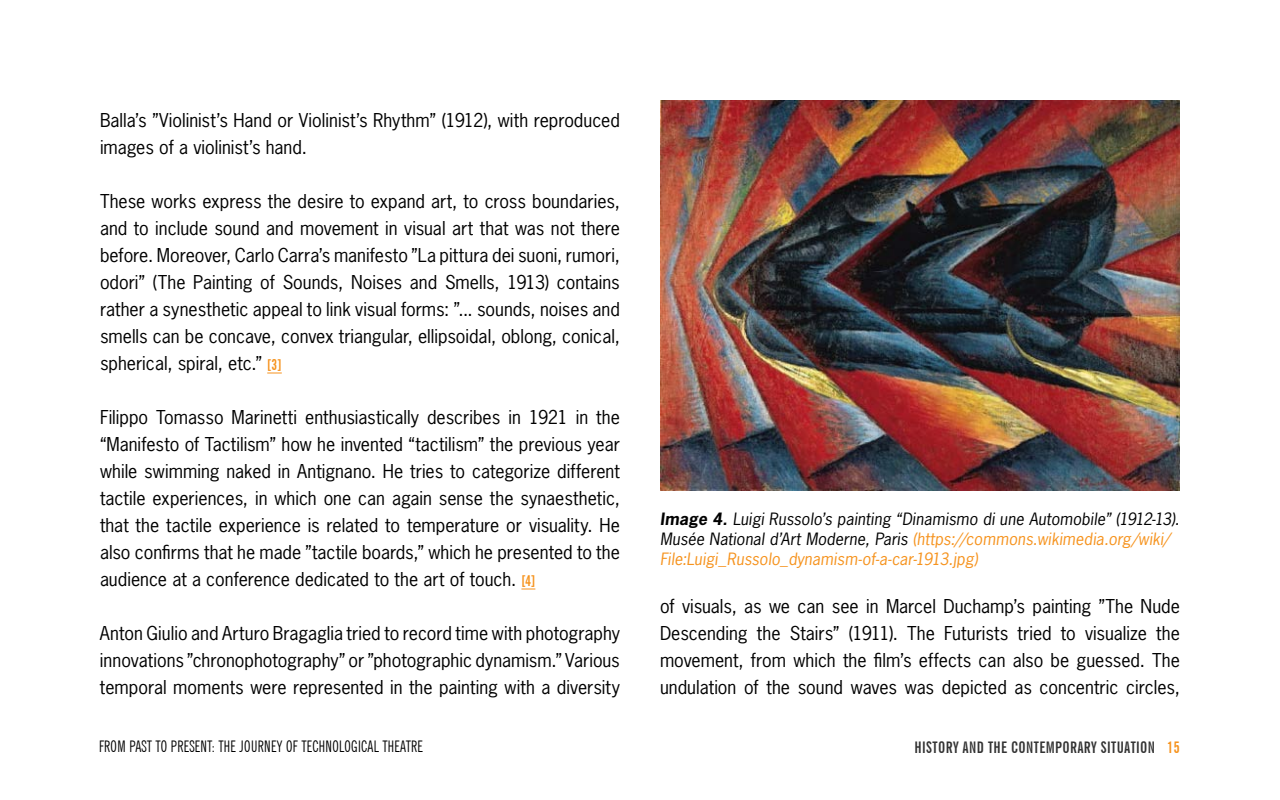
<style>
.page{position:relative;width:1280px;height:800px;background:#fff}
.page>*{position:absolute;margin:0;border:0;box-sizing:border-box;transform-origin:0 0}
.Leipäteksti_opas{font:18px/27px "News Gothic Std";color:#000;text-align:justify}
.Kuvateksti{font:italic 16px/20px "News Gothic Std";letter-spacing:.01em;color:#000}
.t1{font:extra-condensed 16px "News Gothic BT";letter-spacing:.025em;color:#000}
.t2{font:700 extra-condensed 16px "News Gothic BT";color:#333}
.t3{font:700 extra-condensed 16px "News Gothic BT";color:#f6931e}
.s1{font-family:"News Gothic BT";font-weight:700;font-stretch:extra-condensed;font-size:15px;color:#f6931e}
.s2{font-weight:700}
.s3{color:#f6931e}
</style>
<div class="page">
<svg style="left:267px;top:373px;width:15px;height:1px"></svg>
<svg style="left:521px;top:589px;width:14px;height:1px"></svg>
<img style="left:660px;top:100px;width:520px;height:391px">
<p class="Leipäteksti_opas" style="left:100px;top:107px;width:521px">Balla’s ”Violinist’s Hand or Violinist’s Rhythm” (1912), with reproduced images of a violinist’s hand.</p>
<p class="Leipäteksti_opas" style="left:100px;top:188px;width:522px">These works express the desire to expand art, to cross boundaries, and to include sound and movement in visual art that was not there before. Moreover, Carlo Carra’s manifesto ”La pittura dei suoni, rumori, odori” (The Painting of Sounds, Noises and Smells, 1913) contains rather a synesthetic appeal to link visual forms: ”... sounds, noises and smells can be concave, convex triangular, ellipsoidal, oblong, conical, spherical, spiral, etc.” <span class="s1">[3]</span></p>
<p class="Leipäteksti_opas" style="left:100px;top:404px;width:522px">Filippo Tomasso Marinetti enthusiastically describes in 1921 in the “Manifesto of Tactilism” how he invented “tactilism” the previous year while swimming naked in Antignano. He tries to categorize different tactile experiences, in which one can again sense the synaesthetic, that the tactile experience is related to temperature or visuality. He also confirms that he made ”tactile boards,” which he presented to the audience at a conference dedicated to the art of touch. <span class="s1">[4]</span></p>
<p class="Leipäteksti_opas" style="left:100px;top:620px;width:521px">Anton Giulio and Arturo Bragaglia tried to record time with photography innovations ”chronophotography” or ”photographic dynamism.” Various temporal moments were represented in the painting with a diversity</p>
<p class="Kuvateksti" style="left:660px;top:509px;width:521px"><span class="s2">Image 4.</span> Luigi Russolo’s painting “Dinamismo di une Automobile” (1912-13).<br>Musée National d’Art Moderne, Paris <span class="s3">(https://commons.wikimedia.org/wiki/<br>File:Luigi_Russolo_dynamism-of-a-car-1913.jpg)</span></p>
<p class="Leipäteksti_opas" style="left:660px;top:593px;width:522px">of visuals, as we can see in Marcel Duchamp’s painting ”The Nude Descending the Stairs” (1911). The Futurists tried to visualize the movement, from which the film’s effects can also be guessed. The undulation of the sound waves was depicted as concentric circles,</p>
<p class="t1" style="left:99px;top:737px;width:325px">FROM PAST TO PRESENT: THE JOURNEY OF TECHNOLOGICAL THEATRE</p>
<p class="t2" style="left:915px;top:738px;width:15px">HISTORY</p>
<p class="t2" style="left:963px;top:738px;width:57px">ANDTHECONTEMPORARY</p>
<p class="t2" style="left:1101px;top:738px;width:7px">SITUATION</p>
<p class="t3" style="left:1167px;top:738px;width:14px">15</p>
</div>
